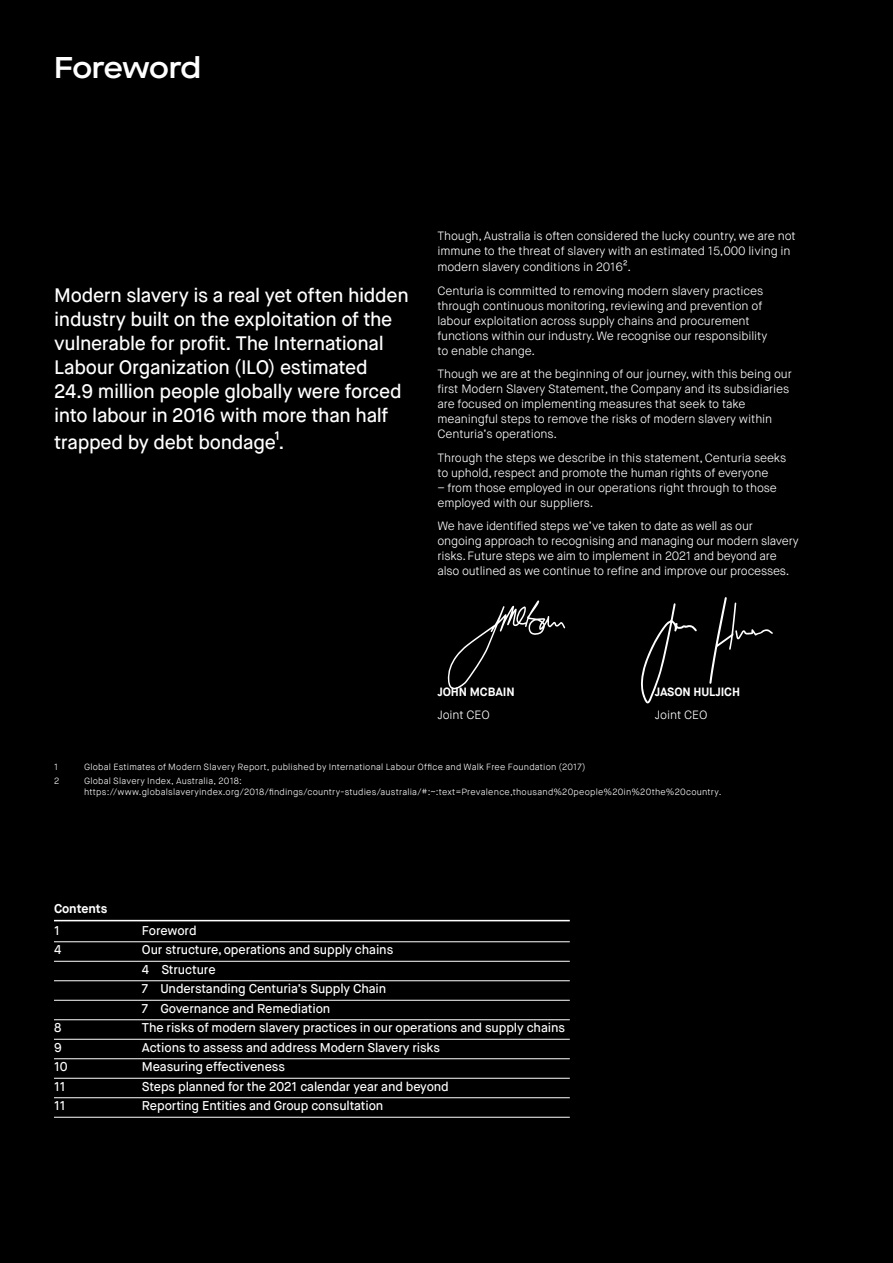
<style>
.page{position:relative;width:893px;height:1263px;background:#000}
.page>*{position:absolute;margin:0;border:0;box-sizing:border-box;transform-origin:0 0}
.t1{font:600 30px "Maison Neue Extended";letter-spacing:-.025em;color:#fff}
.t2{font:500 19.5px/24px "Maison Neue";letter-spacing:-.02em;color:#fff}
.t3{font:500 12.75px/19.5px "Maison Neue";letter-spacing:-.01em;color:#fff}
.t4{font:700 12.75px "Maison Neue";letter-spacing:-.01em;color:#fff}
.t5{font:300 12px/15px "Maison Neue";letter-spacing:-.01em;color:#fff}
.t6{font:700 12px "Maison Neue";letter-spacing:-.01em;color:#fff}
.t7{font:300 9px/11.2px "Maison Neue";letter-spacing:.02em;color:#fff}
</style>
<div class="page">
<hr style="left:54px;top:920px;width:516px;height:1px;background:#fff">
<hr style="left:54px;top:941px;width:516px;height:1px;background:#fff">
<hr style="left:54px;top:961px;width:516px;height:1px;background:#fff">
<hr style="left:54px;top:980px;width:516px;height:1px;background:#fff">
<hr style="left:54px;top:1000px;width:516px;height:1px;background:#fff">
<hr style="left:54px;top:1019px;width:516px;height:1px;background:#fff">
<hr style="left:54px;top:1039px;width:516px;height:1px;background:#fff">
<hr style="left:54px;top:1058px;width:516px;height:1px;background:#fff">
<hr style="left:54px;top:1078px;width:516px;height:1px;background:#fff">
<hr style="left:54px;top:1097px;width:516px;height:1px;background:#fff">
<hr style="left:54px;top:1117px;width:516px;height:1px;background:#fff">
<svg style="left:641px;top:603px;width:56px;height:101px"></svg>
<svg style="left:709px;top:597px;width:64px;height:87px"></svg>
<svg style="left:447px;top:600px;width:118px;height:89px"></svg>
<h1 class="t1" style="left:54px;top:47px;width:148px">Foreword</h1>
<p class="t2" style="left:54px;top:284px;width:356px">Modern slavery is a real yet often hidden industry built on the exploitation of the vulnerable for profit. The International Labour Organization (ILO) estimated 24.9 million people globally were forced into labour in 2016 with more than half</p>
<h2 class="t2" style="left:54px;top:431px;width:232px">trapped by debt bondage¹.</h2>
<p class="t5" style="left:437px;top:228px;width:360px">Though, Australia is often considered the lucky country, we are not immune to the threat of slavery with an estimated 15,000 living in</p>
<p class="t5" style="left:437px;top:255px;width:327px;line-height:23.5px">modern slavery conditions in 2016².<br>Centuria is committed to removing modern slavery practices</p>
<p class="t5" style="left:437px;top:298px;width:331px">through continuous monitoring, reviewing and prevention of labour exploitation across supply chains and procurement functions within our industry. We recognise our responsibility to enable change.</p>
<p class="t5" style="left:437px;top:367px;width:356px">Though we are at the beginning of our journey, with this being our first Modern Slavery Statement, the Company and its subsidiaries are focused on implementing measures that seek to take meaningful steps to remove the risks of modern slavery within Centuria’s operations.</p>
<p class="t5" style="left:437px;top:450px;width:350px">Through the steps we describe in this statement, Centuria seeks to uphold, respect and promote the human rights of everyone</p>
<p class="t5" style="left:437px;top:480px;width:341px">– from those employed in our operations right through to those employed with our suppliers.</p>
<p class="t5" style="left:437px;top:519px;width:363px">We have identified steps we’ve taken to date as well as our ongoing approach to recognising and managing our modern slavery risks. Future steps we aim to implement in 2021 and beyond are also outlined as we continue to refine and improve our processes.</p>
<p class="t6" style="left:437px;top:684px;width:79px">JOHN MCBAIN</p>
<p class="t6" style="left:655px;top:684px;width:87px">JASON HULJICH</p>
<p class="t5" style="left:437px;top:708px;width:54px">Joint CEO</p>
<p class="t5" style="left:655px;top:708px;width:54px">Joint CEO</p>
<p class="t7" style="left:54px;top:762px;width:6px">1</p>
<p class="t7" style="left:84px;top:762px;width:503px">Global Estimates of Modern Slavery Report, published by International Labour Office and Walk Free Foundation (2017)</p>
<p class="t7" style="left:54px;top:775px;width:7px">2</p>
<p class="t7" style="left:84px;top:775px;width:639px">Global Slavery Index, Australia, 2018: https://www.globalslaveryindex.org/2018/findings/country-studies/australia/#:~:text=Prevalence,thousand%20people%20in%20the%20country.</p>
<p class="t4" style="left:54px;top:901px;width:55px">Contents</p>
<p class="t3" style="left:54px;top:921px;width:7px">1</p>
<p class="t3" style="left:142px;top:921px;width:56px">Foreword</p>
<p class="t3" style="left:54px;top:940px;width:9px">4</p>
<p class="t3" style="left:142px;top:940px;width:253px">Our structure, operations and supply chains<br>4 Structure<br>7 Understanding Centuria’s Supply Chain<br>7 Governance and Remediation</p>
<p class="t3" style="left:54px;top:1018px;width:9px">8</p>
<p class="t3" style="left:142px;top:1018px;width:425px">The risks of modern slavery practices in our operations and supply chains</p>
<p class="t3" style="left:54px;top:1038px;width:9px">9</p>
<p class="t3" style="left:142px;top:1038px;width:300px">Actions to assess and address Modern Slavery risks</p>
<p class="t3" style="left:54px;top:1057px;width:15px">10</p>
<p class="t3" style="left:142px;top:1057px;width:144px">Measuring effectiveness</p>
<p class="t3" style="left:54px;top:1077px;width:13px">11</p>
<p class="t3" style="left:142px;top:1077px;width:308px">Steps planned for the 2021 calendar year and beyond</p>
<p class="t3" style="left:54px;top:1096px;width:13px">11</p>
<p class="t3" style="left:142px;top:1096px;width:243px">Reporting Entities and Group consultation</p>
</div>
